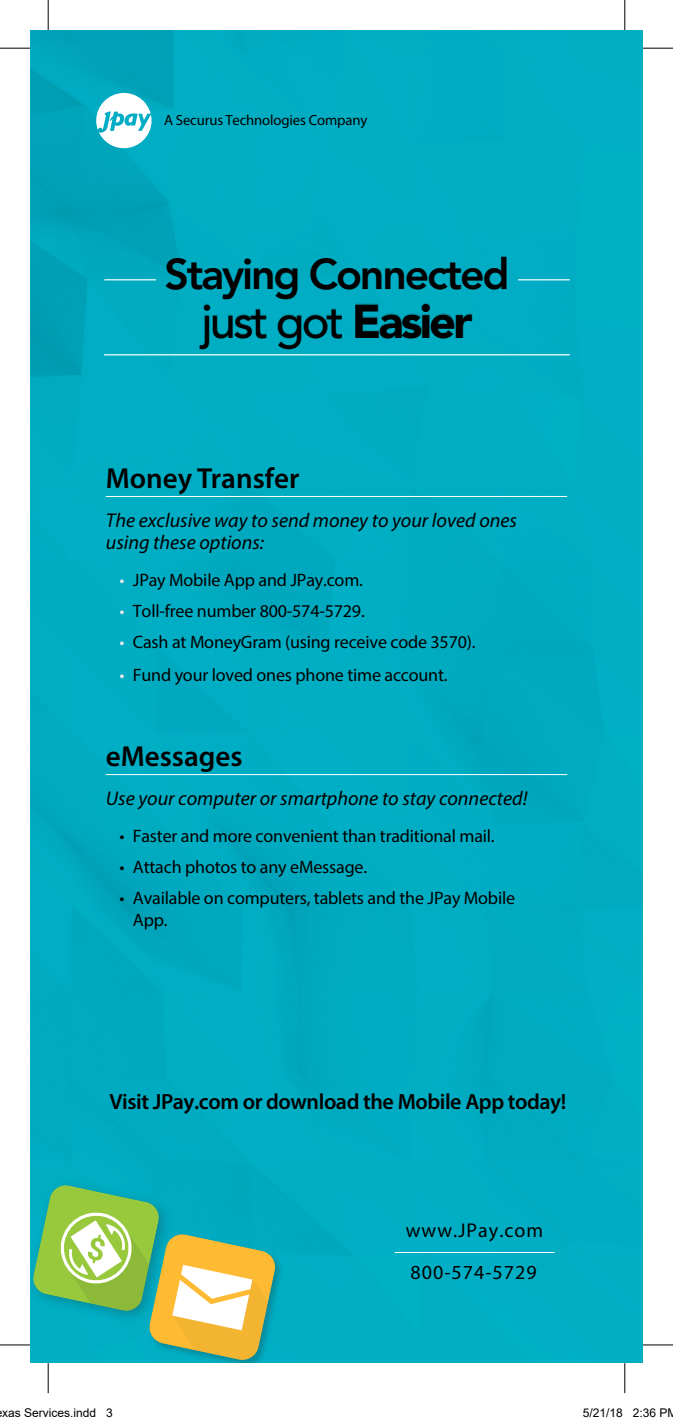
<style>
.page{position:relative;width:673px;height:1423px;background:#fff}
.page>*{position:absolute;margin:0;border:0;box-sizing:border-box;transform-origin:0 0}
.t1{font:500 47px "Avenir";letter-spacing:-.06em;color:#000}
.t2{font:800 42.6px "Avenir";letter-spacing:-.05em;color:#000}
.t3{font:600 29px "Myriad Pro";color:#000}
.t4{font:600 22px "Myriad Pro";letter-spacing:-.02em;color:#000}
.t5{font:italic 20px/22px "Myriad Pro";color:#000}
.t6{font:20px "Myriad Pro";letter-spacing:.05em;color:#000}
.t7{font:18px/21.6px "Myriad Pro";letter-spacing:-.01em;color:#000}
.t8{font:14.8px "Myriad Pro";letter-spacing:-.01em;color:#000}
.t9{font:12px "Arial";color:#000}
.s1{font-weight:900}
.s2{color:#e6e7e9}
</style>
<div class="page">
<div style="left:30px;top:30px;width:612px;height:1332px;background:#00adc3"></div>
<svg style="left:96px;top:93px;width:55px;height:55px"></svg>
<hr style="left:104px;top:354px;width:465px;height:1px;background:#fff">
<hr style="left:104px;top:279px;width:52px;height:1px;background:#fff">
<hr style="left:518px;top:279px;width:51px;height:1px;background:#fff">
<div style="left:165px;top:257px;width:341px;height:92px;background:#231f20;opacity:.22"></div>
<hr style="left:394px;top:1251px;width:160px;height:1px;background:#fff">
<div style="left:148px;top:1232px;width:136px;height:130px;background:#231f20;opacity:.25"></div>
<div style="left:30px;top:1177px;width:143px;height:148px;background:#00adc3"></div>
<svg style="left:32px;top:1185px;width:244px;height:176px"></svg>
<hr style="left:106px;top:496px;width:461px;height:1px;background:#fff">
<hr style="left:106px;top:774px;width:461px;height:1px;background:#fff">
<hr style="left:0;top:48px;width:30px;height:1px;background:#000">
<hr style="left:642px;top:48px;width:30px;height:1px;background:#000">
<hr style="left:0;top:1344px;width:30px;height:1px;background:#000">
<hr style="left:642px;top:1344px;width:30px;height:1px;background:#000">
<hr style="left:48px;top:0;width:1px;height:30px;background:#000">
<hr style="left:48px;top:1362px;width:1px;height:30px;background:#000">
<hr style="left:624px;top:0;width:1px;height:30px;background:#000">
<hr style="left:624px;top:1362px;width:1px;height:30px;background:#000">
<p class="t8" style="left:164px;top:111px;width:205px">A Securus Technologies Company</p>
<h1 class="t2" style="left:164px;top:249px;width:346px">Staying Connected</h1>
<h1 class="t1" style="left:201px;top:295px;width:272px">just got <span class="s1">Easier</span></h1>
<h2 class="t3" style="left:106px;top:459px;width:195px">Money Transfer</h2>
<p class="t5" style="left:106px;top:508px;width:412px">The exclusive way to send money to your loved ones using these options:</p>
<p class="t7" style="left:119px;top:569px;width:245px"><span class="s2">•</span> JPay Mobile App and JPay.com.</p>
<p class="t7" style="left:119px;top:600px;width:246px"><span class="s2">•</span> Toll-free number 800-574-5729.</p>
<p class="t7" style="left:119px;top:631px;width:357px"><span class="s2">•</span> Cash at MoneyGram (using receive code 3570).</p>
<p class="t7" style="left:119px;top:664px;width:329px"><span class="s2">•</span> Fund your loved ones phone time account.</p>
<h2 class="t3" style="left:106px;top:737px;width:138px">eMessages</h2>
<p class="t5" style="left:106px;top:786px;width:423px">Use your computer or smartphone to stay connected!</p>
<p class="t7" style="left:119px;top:825px;width:376px">• Faster and more convenient than traditional mail.</p>
<p class="t7" style="left:119px;top:856px;width:249px">• Attach photos to any eMessage.</p>
<p class="t7" style="left:133px;top:887px;width:383px;text-indent:-13px">• Available on computers, tablets and the JPay Mobile<br>App.</p>
<p class="t4" style="left:109px;top:1087px;width:458px">Visit JPay.com or download the Mobile App today!</p>
<p class="t6" style="left:405px;top:1218px;width:139px">www.JPay.com</p>
<p class="t6" style="left:410px;top:1260px;width:127px">800-574-5729</p>
<p class="t9" style="left:2px;top:1404px;width:112px">xas Services.indd 3</p>
<p class="t9" style="left:582px;top:1404px;width:96px">5/21/18 2:36 PM</p>
</div>
